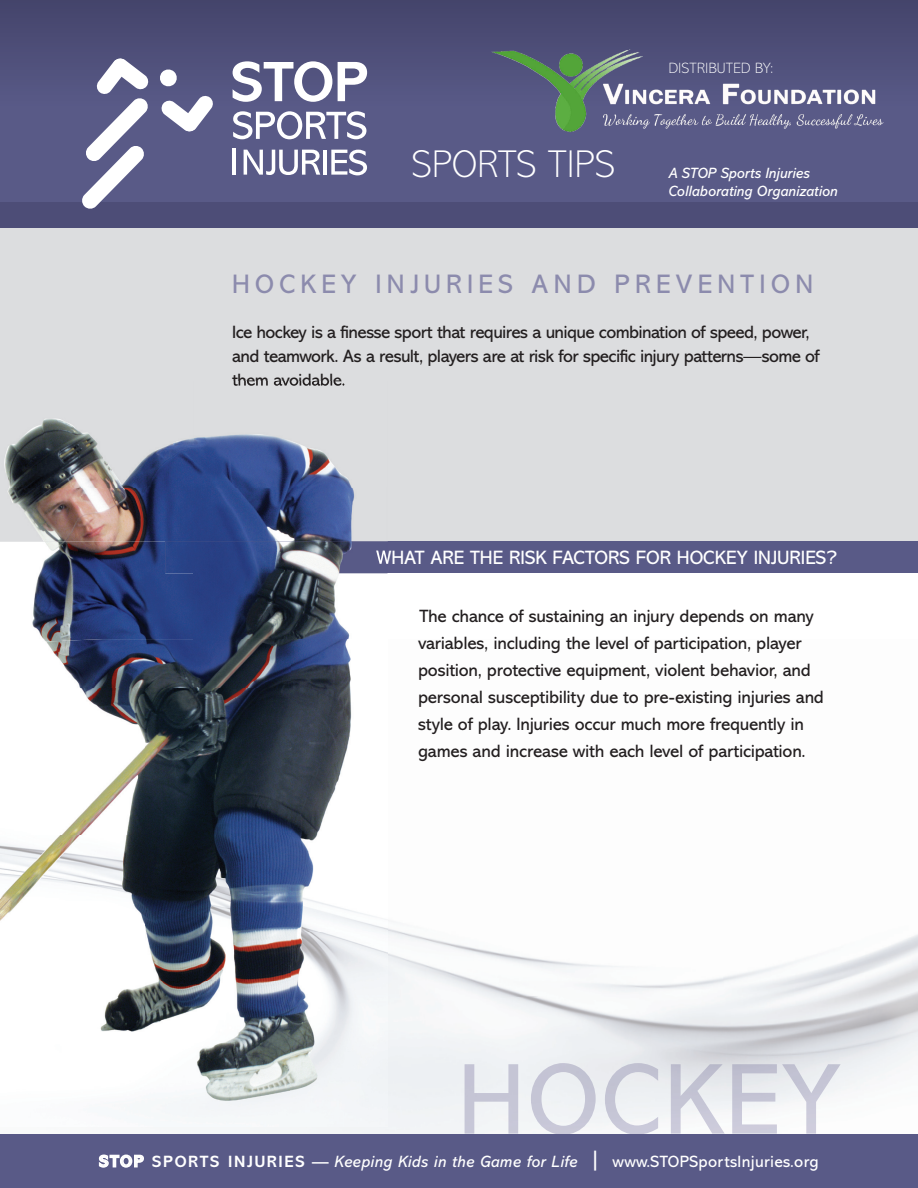
<style>
.page{position:relative;width:918px;height:1188px;background:#fff}
.page>*{position:absolute;margin:0;border:0;box-sizing:border-box;transform-origin:0 0}
.t1{font:200 39px "Abadi";letter-spacing:-.015em;color:#fff}
.t2{font:27px "Abadi";letter-spacing:.2em;color:#8c8bad}
.t3{font:19.5px "Abadi";letter-spacing:.005em;color:#fff}
.t4{font:18px/27px "Abadi";letter-spacing:-.02em;color:#231f20}
.t5{font:italic 16.5px "Abadi";letter-spacing:.02em;color:#fff}
.t6{font:italic 15px/18px "Abadi";color:#fff}
.t7{font:200 15px "Abadi";color:#fff}
.s1{font-weight:700;font-style:normal}
.s2{font-size:24px}
.s3{font-style:normal}
</style>
<div class="page">
<img style="left:388px;top:920px;width:321px;height:68px">
<div style="left:0;top:0;width:918px;height:542px;background:#dcdddf"></div>
<div style="left:165px;top:542px;width:753px;height:31px;background:#595a87"></div>
<img style="left:465px;top:1063px;width:376px;height:71px">
<div style="left:0;top:1134px;width:918px;height:54px;background:#595a87"></div>
<div style="left:0;top:0;width:918px;height:203px;background:linear-gradient(to bottom,#494971,#5f608e)"></div>
<div style="left:0;top:203px;width:918px;height:25px;background:#4d4d77"></div>
<svg style="left:159px;top:69px;width:19px;height:18px"></svg>
<svg style="left:161px;top:95px;width:53px;height:37px;background:#a9aac1"></svg>
<svg style="left:82px;top:59px;width:67px;height:150px;background:#9191ae"></svg>
<svg style="left:233px;top:61px;width:99px;height:41px;background:#9e9fb7"></svg>
<svg style="left:338px;top:62px;width:29px;height:39px"></svg>
<svg style="left:233px;top:111px;width:133px;height:28px;background:#9798b4"></svg>
<hr style="left:233px;top:149px;width:3px;height:26px;background:#fff">
<svg style="left:244px;top:150px;width:76px;height:25px;background:#9b9bb6"></svg>
<hr style="left:323px;top:150px;width:4px;height:25px;background:#fff">
<svg style="left:331px;top:150px;width:36px;height:25px"></svg>
<svg style="left:98px;top:1154px;width:46px;height:14px"></svg>
<img style="left:32px;top:542px;width:162px;height:97px">
<img style="left:194px;top:573px;width:194px;height:66px">
<img style="left:0;top:639px;width:388px;height:488px">
<img style="left:4px;top:418px;width:384px;height:124px">
<img style="left:165px;top:542px;width:187px;height:31px">
<img style="left:376px;top:550px;width:12px;height:14px">
<img style="left:233px;top:381px;width:112px;height:5px">
<img style="left:487px;top:43px;width:431px;height:105px">
<h1 class="t1" style="left:411px;top:143px;width:206px">SPORTS TIPS</h1>
<p class="t7" style="left:668px;top:60px;width:107px">DISTRIBUTED BY:</p>
<p class="t6" style="left:668px;top:164px;width:171px">A STOP Sports Injuries<br>Collaborating Organization</p>
<h2 class="t2" style="left:232px;top:269px;width:582px">HOCKEY INJURIES AND PREVENTION</h2>
<p class="t4" style="left:232px;top:320px;width:589px;line-height:24px">Ice hockey is a finesse sport that requires a unique combination of speed, power, and teamwork. As a result, players are at risk for specific injury patterns—some of them avoidable.</p>
<p class="t3" style="left:376px;top:547px;width:463px">WHAT ARE THE RISK FACTORS FOR HOCKEY INJURIES?</p>
<p class="t4" style="left:418px;top:602px;width:408px">The chance of sustaining an injury depends on many variables, including the level of participation, player position, protective equipment, violent behavior, and personal susceptibility due to pre-existing injuries and style of play. Injuries occur much more frequently in games and increase with each level of participation.</p>
<p class="t5" style="left:99px;top:1152px;width:721px"><span class="s1">STOP SPORTS INJURIES —</span> Keeping Kids in the Game for Life <span class="s2">|</span> <span class="s3">www.STOPSportsInjuries.org</span></p>
<p class="t5" style="left:109px;top:1153px;width:702px"><span class="s1">STOP SPORTS INJURIES —</span> K eping Kids in the Game for Life <span class="s3">www.STOPSportsInjuries.org</span></p>
</div>
